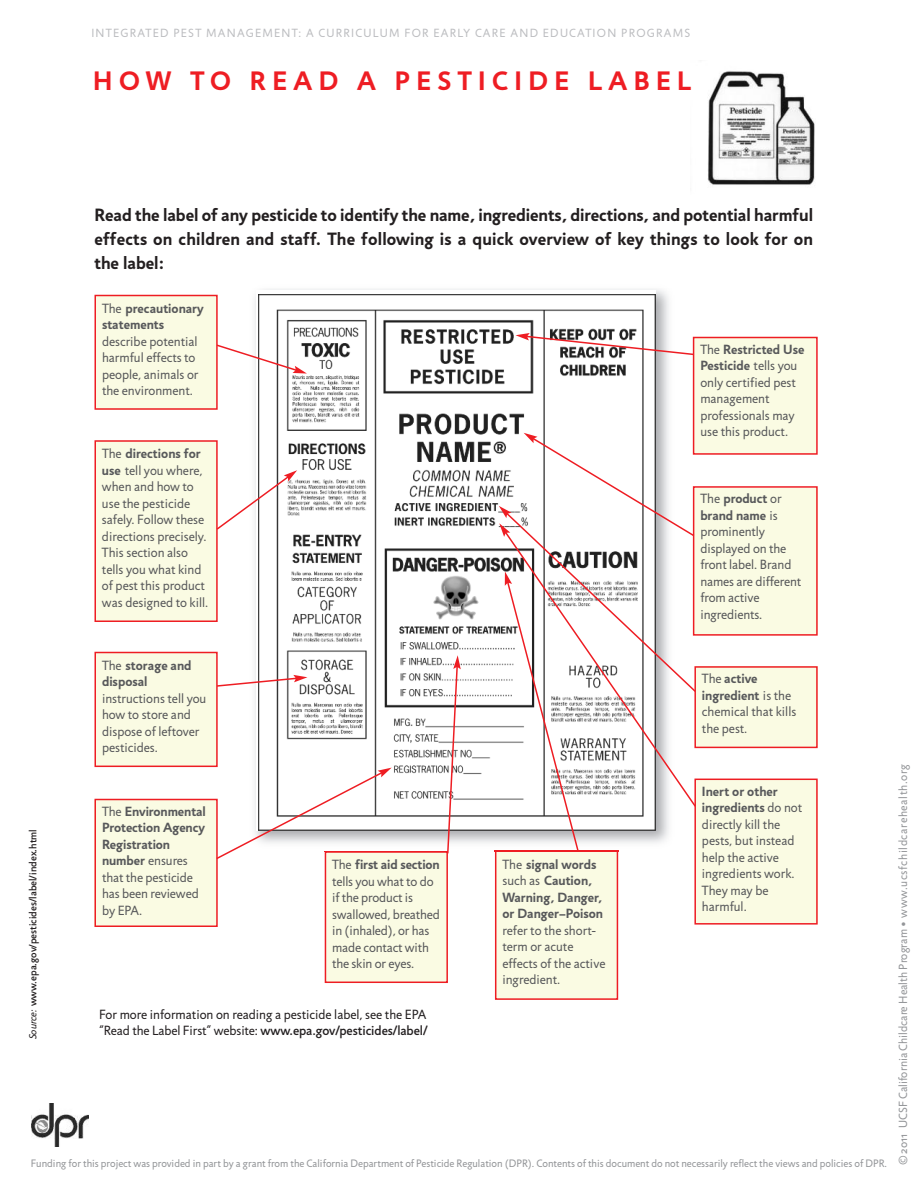
<style>
.page{position:relative;width:918px;height:1188px;background:#fff}
.page>*{position:absolute;margin:0;border:0;box-sizing:border-box;transform-origin:0 0}
.t1{font:700 27px "Jigsaw";letter-spacing:.24em;color:#ee1d23}
.t2{font:700 18px/24px "Jigsaw";letter-spacing:.01em;color:#231f20;text-align:justify}
.t3{font:13.5px/16.5px "Jigsaw";color:#57585a}
.t4{font:13.5px/16.2px "Jigsaw";color:#231f20}
.t5{font:700 13.5px/16.5px "Jigsaw";color:#57585a}
.t6{font:12px "Jigsaw";color:#939598}
.t7{font:12px "Jigsaw";letter-spacing:.105em;color:#bcbdc0}
.t8{font:10.8px "Jigsaw";color:#939598}
.t9{font:500 10.5px "Jigsaw";color:#231f20}
.s1{font-weight:400}
.s2{font-weight:700}
.s3{font-weight:400;font-style:italic}
.s4{font-weight:500}
</style>
<div class="page">
<img style="left:708px;top:71px;width:107px;height:114px">
<div style="left:96px;top:296px;width:121px;height:114px;background:#fafbe3"></div>
<div style="left:96px;top:441px;width:120px;height:181px;background:#fafbe3"></div>
<div style="left:96px;top:653px;width:121px;height:113px;background:#fafbe3"></div>
<div style="left:94px;top:800px;width:124px;height:126px;background:#fafbe3"></div>
<div style="left:326px;top:852px;width:122px;height:130px;background:#fafbe3"></div>
<div style="left:497px;top:852px;width:120px;height:147px;background:#fafbe3"></div>
<div style="left:696px;top:780px;width:122px;height:143px;background:#fafbe3"></div>
<div style="left:696px;top:666px;width:122px;height:81px;background:#fafbe3"></div>
<div style="left:694px;top:488px;width:124px;height:147px;background:#fafbe3"></div>
<div style="left:693px;top:486px;width:125px;height:150px;border:2px solid #ee1d23"></div>
<div style="left:694px;top:666px;width:124px;height:82px;border:2px solid #ee1d23"></div>
<div style="left:694px;top:337px;width:122px;height:117px;background:#fafbe3"></div>
<div style="left:693px;top:337px;width:125px;height:118px;border:2px solid #ee1d23"></div>
<div style="left:694px;top:779px;width:124px;height:146px;border:2px solid #ee1d23"></div>
<div style="left:495px;top:850px;width:123px;height:150px;border:2px solid #ee1d23"></div>
<div style="left:325px;top:851px;width:123px;height:132px;border:2px solid #ee1d23"></div>
<div style="left:94px;top:799px;width:124px;height:128px;border:2px solid #ee1d23"></div>
<div style="left:94px;top:652px;width:124px;height:115px;border:2px solid #ee1d23"></div>
<div style="left:94px;top:440px;width:124px;height:182px;border:2px solid #ee1d23"></div>
<div style="left:94px;top:295px;width:124px;height:115px;border:2px solid #ee1d23"></div>
<img style="left:254px;top:289px;width:415px;height:563px">
<img style="left:392px;top:851px;width:54px;height:1px">
<img style="left:259px;top:294px;width:397px;height:536px">
<svg style="left:215px;top:343px;width:92px;height:31px"></svg>
<svg style="left:215px;top:470px;width:82px;height:61px"></svg>
<svg style="left:215px;top:675px;width:92px;height:13px"></svg>
<svg style="left:516px;top:333px;width:179px;height:23px"></svg>
<svg style="left:499px;top:433px;width:198px;height:420px"></svg>
<svg style="left:446px;top:655px;width:15px;height:200px"></svg>
<svg style="left:215px;top:768px;width:177px;height:93px"></svg>
<img style="left:32px;top:1104px;width:57px;height:43px">
<p class="t7" style="left:91px;top:29px;width:600px">INTEGRATED PEST MANAGEMENT: A CURRICULUM FOR EARLY CARE AND EDUCATION PROGRAMS</p>
<h1 class="t1" style="left:93px;top:71px;width:599px">HOW TO READ A PESTICIDE LABEL</h1>
<h2 class="t2" style="left:94px;top:204px;width:720px">Read the label of any pesticide to identify the name, ingredients, directions, and potential harmful effects on children and staff. The following is a quick overview of key things to look for on the label:</h2>
<p class="t5" style="left:102px;top:301px;width:103px"><span class="s1">The</span> precautionary statements</p>
<p class="t3" style="left:102px;top:334px;width:98px">describe potential harmful effects to people, animals or the environment.</p>
<p class="t3" style="left:102px;top:447px;width:108px">The <span class="s2">directions for use</span> tell you where, when and how to use the pesticide safely. Follow these directions precisely.<br>This section also tells you what kind of pest this product was designed to kill.</p>
<p class="t3" style="left:700px;top:343px;width:106px">The <span class="s2">Restricted Use<br>Pesticide</span> tells you only certified pest management professionals may use this product.</p>
<p class="t3" style="left:700px;top:492px;width:102px">The <span class="s2">product</span> or <span class="s2">brand name</span> is prominently displayed on the front label. Brand names are different from active ingredients.</p>
<p class="t9" style="left:29px;top:1039px;width:212px;rotate:-90deg"><span class="s3">Source:</span> www.epa.gov/pesticides/label/index.html</p>
<p class="t5" style="left:102px;top:658px;width:91px"><span class="s1">The</span> storage and disposal</p>
<p class="t3" style="left:102px;top:691px;width:106px">instructions tell you how to store and dispose of leftover pesticides.</p>
<p class="t3" style="left:102px;top:805px;width:105px">The <span class="s2">Environmental<br>Protection Agency<br>Registration number</span> ensures that the pesticide has been reviewed by EPA.</p>
<p class="t3" style="left:332px;top:858px;width:109px">The <span class="s2">first aid section </span>tells you what to do if the product is swallowed, breathed in (inhaled), or has made contact with the skin or eyes.</p>
<p class="t4" style="left:99px;top:1008px;width:330px">For more information on reading a pesticide label, see the EPA “Read the Label First” website: <span class="s4">www.epa.gov/pesticides/label/</span></p>
<p class="t5" style="left:502px;top:857px;width:102px"><span class="s1">The</span> signal words <span class="s1">such as</span> Caution,<br>Warning, Danger, or Danger–Poison</p>
<p class="t3" style="left:502px;top:923px;width:104px">refer to the short&shy;term or acute effects of the active ingredient.</p>
<p class="t3" style="left:702px;top:672px;width:96px">The <span class="s2">active ingredient</span> is the chemical that kills the pest.</p>
<p class="t3" style="left:702px;top:784px;width:102px"><span class="s2">Inert or other ingredients</span> do not directly kill the pests, but instead help the active ingredients work.<br>They may be harmful.</p>
<p class="t8" style="left:31px;top:1160px;width:858px">Funding for this project was provided in part by a grant from the California Department of Pesticide Regulation (DPR). Contents of this document do not necessarily reflect the views and policies of DPR.</p>
<p class="t6" style="left:899px;top:1165px;width:403px;rotate:-90deg">© 2011 UCSF California Childcare Health Program • www.ucsfchildcarehealth.org</p>
</div>
